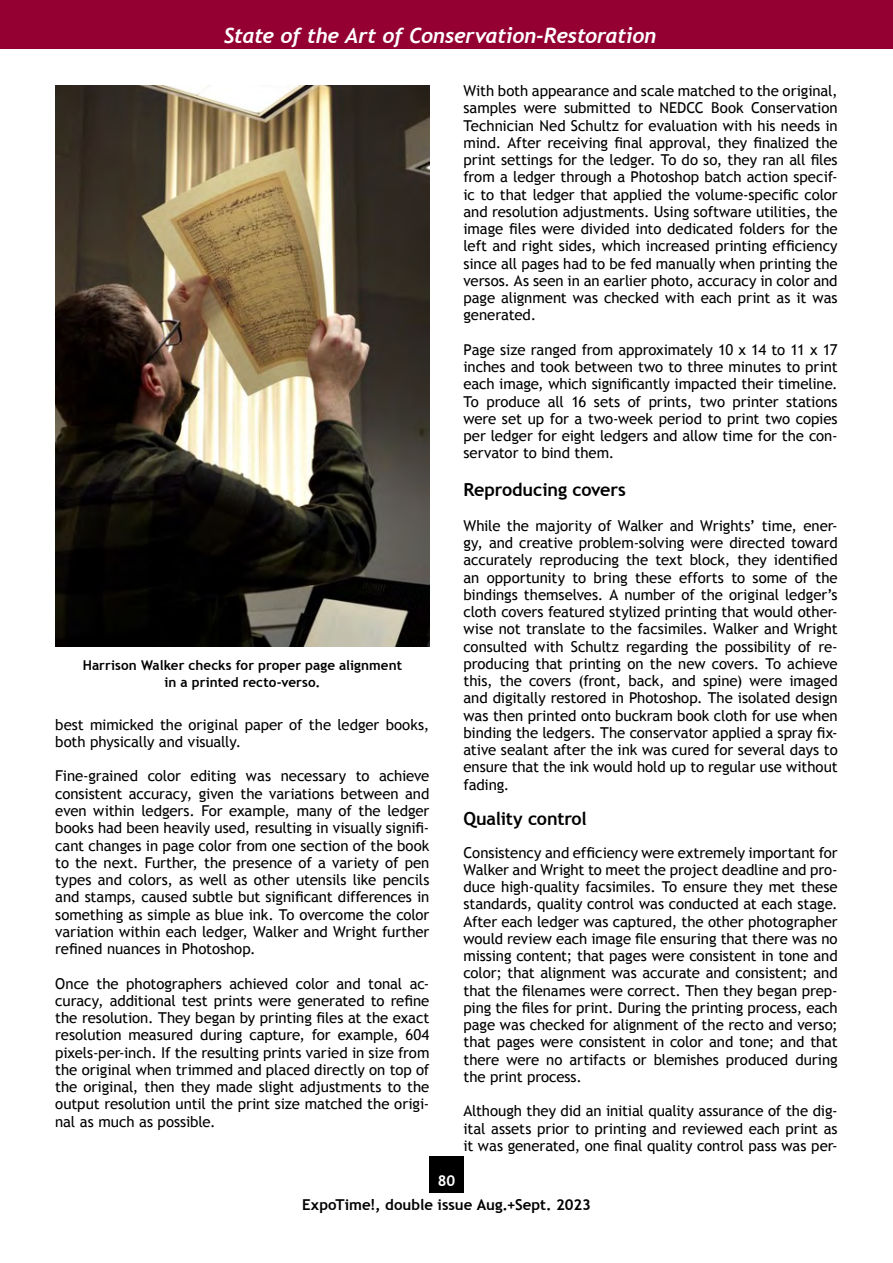
<style>
.page{position:relative;width:893px;height:1263px;background:#fff}
.page>*{position:absolute;margin:0;border:0;box-sizing:border-box;transform-origin:0 0}
.t1{font:italic 700 21px "Trebuchet";letter-spacing:-.02em;color:#fff}
.Normal_wrd_6{font:700 18px "Trebuchet MS";letter-spacing:-.01em;color:#000}
.Normal_wrd_6-2{font:15px/17.2px "Trebuchet MS";letter-spacing:-.005em;color:#000;text-align:justify}
.t2{font:700 15px "Trebuchet MS";letter-spacing:-.005em;color:#000}
.t3{font:700 15px "Trebuchet MS";color:#fff}
.t4{font:700 13.5px/16.5px "Trebuchet MS";letter-spacing:.005em;color:#000;text-align:center}
</style>
<div class="page">
<div style="left:429px;top:1157px;width:34px;height:36px;background:#000"></div>
<img style="left:55px;top:85px;width:374px;height:561px">
<div style="left:0;top:0;width:893px;height:49px;background:#930031"></div>
<p class="t1" style="left:224px;top:23px;width:434px">State of the Art of Conservation-Restoration</p>
<p class="t4" style="left:83px;top:657px;width:321px">Harrison Walker checks for proper page alignment in a printed recto-verso.</p>
<p class="Normal_wrd_6-2" style="left:55px;top:716px;width:376px">best mimicked the original paper of the ledger books, both physically and visually.</p>
<p class="Normal_wrd_6-2" style="left:55px;top:768px;width:376px">Fine-grained color editing was necessary to achieve consistent accuracy, given the variations between and even within ledgers. For example, many of the ledger books had been heavily used, resulting in visually signifi&shy;cant changes in page color from one section of the book to the next. Further, the presence of a variety of pen types and colors, as well as other utensils like pencils and stamps, caused subtle but significant differences in something as simple as blue ink. To overcome the color variation within each ledger, Walker and Wright further refined nuances in Photoshop.</p>
<p class="Normal_wrd_6-2" style="left:55px;top:975px;width:376px">Once the photographers achieved color and tonal ac&shy;curacy, additional test prints were generated to refine the resolution. They began by printing files at the exact resolution measured during capture, for example, 604 pixels-per-inch. If the resulting prints varied in size from the original when trimmed and placed directly on top of the original, then they made slight adjustments to the output resolution until the print size matched the origi&shy;nal as much as possible.</p>
<p class="Normal_wrd_6-2" style="left:463px;top:82px;width:376px">With both appearance and scale matched to the original, samples were submitted to NEDCC Book Conservation Technician Ned Schultz for evaluation with his needs in mind. After receiving final approval, they finalized the print settings for the ledger. To do so, they ran all files from a ledger through a Photoshop batch action specif&shy;ic to that ledger that applied the volume-specific color and resolution adjustments. Using software utilities, the image files were divided into dedicated folders for the left and right sides, which increased printing efficiency since all pages had to be fed manually when printing the versos. As seen in an earlier photo, accuracy in color and page alignment was checked with each print as it was generated.</p>
<p class="Normal_wrd_6-2" style="left:463px;top:341px;width:376px">Page size ranged from approximately 10 x 14 to 11 x 17 inches and took between two to three minutes to print each image, which significantly impacted their timeline.<br>To produce all 16 sets of prints, two printer stations were set up for a two-week period to print two copies per ledger for eight ledgers and allow time for the con&shy;servator to bind them.</p>
<p class="Normal_wrd_6" style="left:463px;top:479px;width:164px">Reproducing covers</p>
<p class="Normal_wrd_6-2" style="left:463px;top:517px;width:376px">While the majority of Walker and Wrights’ time, ener&shy;gy, and creative problem-solving were directed toward accurately reproducing the text block, they identified an opportunity to bring these efforts to some of the bindings themselves. A number of the original ledger’s cloth covers featured stylized printing that would other&shy;wise not translate to the facsimiles. Walker and Wright consulted with Schultz regarding the possibility of re&shy;producing that printing on the new covers. To achieve this, the covers (front, back, and spine) were imaged and digitally restored in Photoshop. The isolated design was then printed onto buckram book cloth for use when binding the ledgers. The conservator applied a spray fix&shy;ative sealant after the ink was cured for several days to ensure that the ink would hold up to regular use without fading.</p>
<p class="Normal_wrd_6" style="left:463px;top:808px;width:125px">Quality control</p>
<p class="Normal_wrd_6-2" style="left:463px;top:844px;width:376px">Consistency and efficiency were extremely important for Walker and Wright to meet the project deadline and pro&shy;duce high-quality facsimiles. To ensure they met these standards, quality control was conducted at each stage.<br>After each ledger was captured, the other photographer would review each image file ensuring that there was no missing content; that pages were consistent in tone and color; that alignment was accurate and consistent; and that the filenames were correct. Then they began prep&shy;ping the files for print. During the printing process, each page was checked for alignment of the recto and verso; that pages were consistent in color and tone; and that there were no artifacts or blemishes produced during the print process.</p>
<p class="Normal_wrd_6-2" style="left:463px;top:1103px;width:376px">Although they did an initial quality assurance of the dig&shy;ital assets prior to printing and reviewed each print as it was generated, one final quality control pass was per-</p>
<p class="t3" style="left:438px;top:1171px;width:19px">80</p>
<p class="t2" style="left:302px;top:1195px;width:290px">ExpoTime!, double issue Aug.+Sept. 2023</p>
</div>
